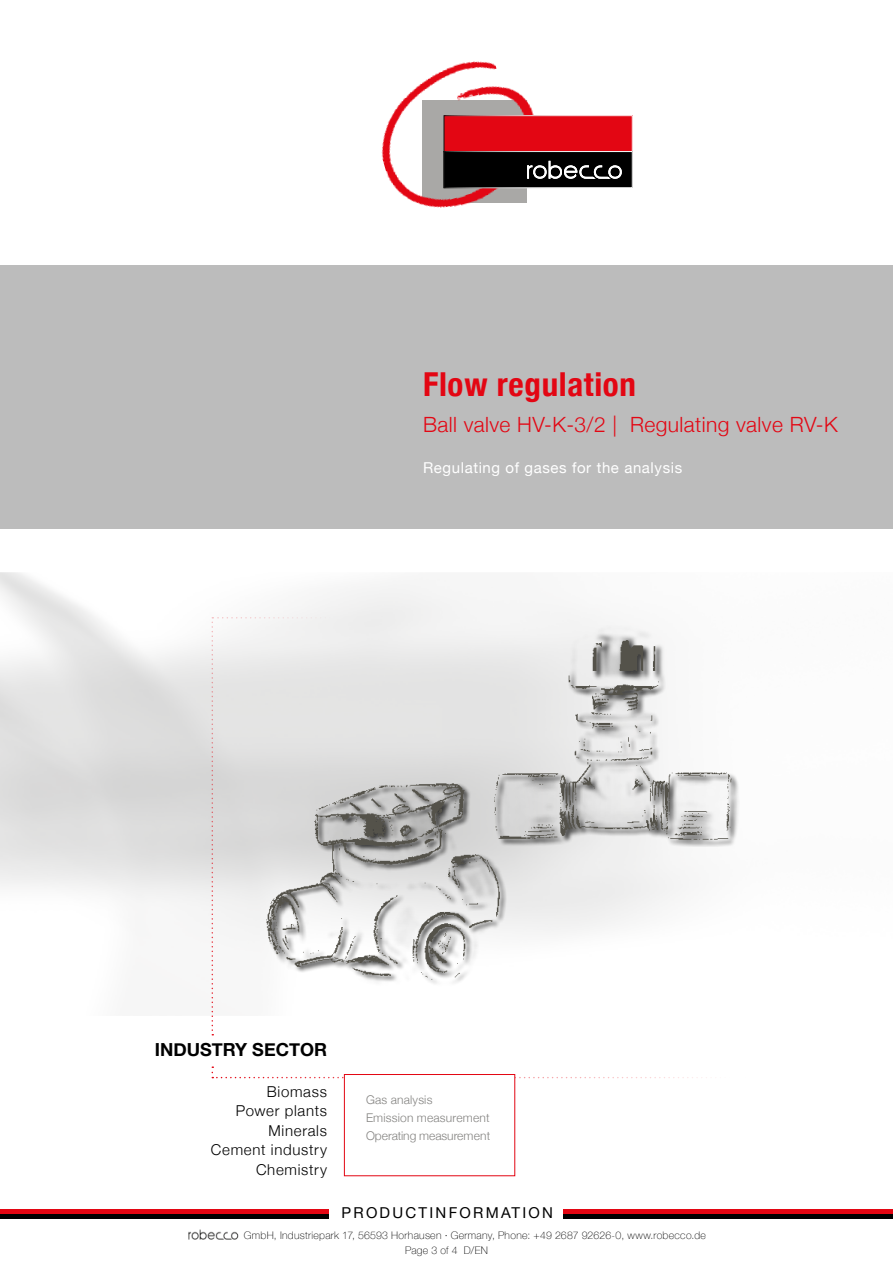
<style>
.page{position:relative;width:893px;height:1263px;background:#fff}
.page>*{position:absolute;margin:0;border:0;box-sizing:border-box;transform-origin:0 0}
.t1{font:700 condensed 33px "Helvetica Neue";letter-spacing:.02em;color:#e30613}
.t2{font:300 21px "Helvetica Neue";letter-spacing:.02em;color:#e30613}
.t3{font:700 18px "Helvetica Neue";color:#000}
.t4{font:300 15px "Helvetica Neue";letter-spacing:.045em;color:#000}
.t5{font:15px "Helvetica Neue";letter-spacing:.04em;color:#fff}
.t6{font:15px "Helvetica Neue";letter-spacing:.15em;color:#000}
.t7{font:300 12px "Helvetica Neue";letter-spacing:.015em;color:#848381}
.t8{font:300 12px "Helvetica Neue";letter-spacing:-.005em;color:#848381}
.t9{font:100 10.5px "Helvetica Neue";letter-spacing:.03em;color:#000}
</style>
<div class="page">
<svg style="left:0;top:572px;width:581px;height:445px"></svg>
<div style="left:0;top:265px;width:893px;height:263px;background:#bcbcbc"></div>
<img style="left:381px;top:61px;width:153px;height:147px">
<div style="left:444px;top:116px;width:188px;height:36px;background:#e30613"></div>
<div style="left:444px;top:115px;width:189px;height:37px;border:1px solid #fff"></div>
<svg style="left:444px;top:151px;width:188px;height:37px"></svg>
<svg style="left:212px;top:617px;width:495px;height:461px"></svg>
<img style="left:207px;top:732px;width:351px;height:269px">
<div style="left:493px;top:624px;width:247px;height:223px;background:#000;opacity:.75"></div>
<img style="left:444px;top:617px;width:291px;height:252px">
<hr style="left:0;top:1210px;width:328px;height:4px;background:#e30613">
<hr style="left:0;top:1214px;width:328px;height:4px;background:#000">
<hr style="left:563px;top:1210px;width:330px;height:4px;background:#e30613">
<hr style="left:563px;top:1214px;width:330px;height:4px;background:#000">
<img style="left:188px;top:1229px;width:51px;height:11px">
<div style="left:344px;top:1074px;width:171px;height:102px;background:#fff"></div>
<div style="left:344px;top:1074px;width:171px;height:102px;border:1px solid #e30613"></div>
<p class="t1" style="left:423px;top:357px;width:214px">Flow regulation</p>
<p class="t2" style="left:423px;top:408px;width:416px">Ball valve HV-K-3/2 | Regulating valve RV-K</p>
<p class="t5" style="left:423px;top:457px;width:261px">Regulating of gases for the analysis</p>
<p class="t3" style="left:155px;top:1035px;width:174px">INDUSTRY SECTOR</p>
<p class="t4" style="left:267px;top:1079px;width:62px">Biomass</p>
<p class="t4" style="left:236px;top:1099px;width:93px">Power plants</p>
<p class="t4" style="left:269px;top:1118px;width:60px">Minerals</p>
<p class="t4" style="left:211px;top:1138px;width:118px">Cement industry</p>
<p class="t4" style="left:256px;top:1157px;width:72px">Chemistry</p>
<p class="t7" style="left:366px;top:1090px;width:68px">Gas analysis</p>
<p class="t7" style="left:366px;top:1108px;width:125px">Emission measurement</p>
<p class="t8" style="left:366px;top:1126px;width:126px">Operating measurement</p>
<p class="t6" style="left:341px;top:1202px;width:213px">PRODUCTINFORMATION</p>
<p class="t9" style="left:244px;top:1227px;width:464px">GmbH, Industriepark 17, 56593 Horhausen · Germany, Phone: +49 2687 92626-0, www.robecco.de</p>
<p class="t9" style="left:405px;top:1242px;width:84px">Page 3 of 4 D/EN</p>
</div>
